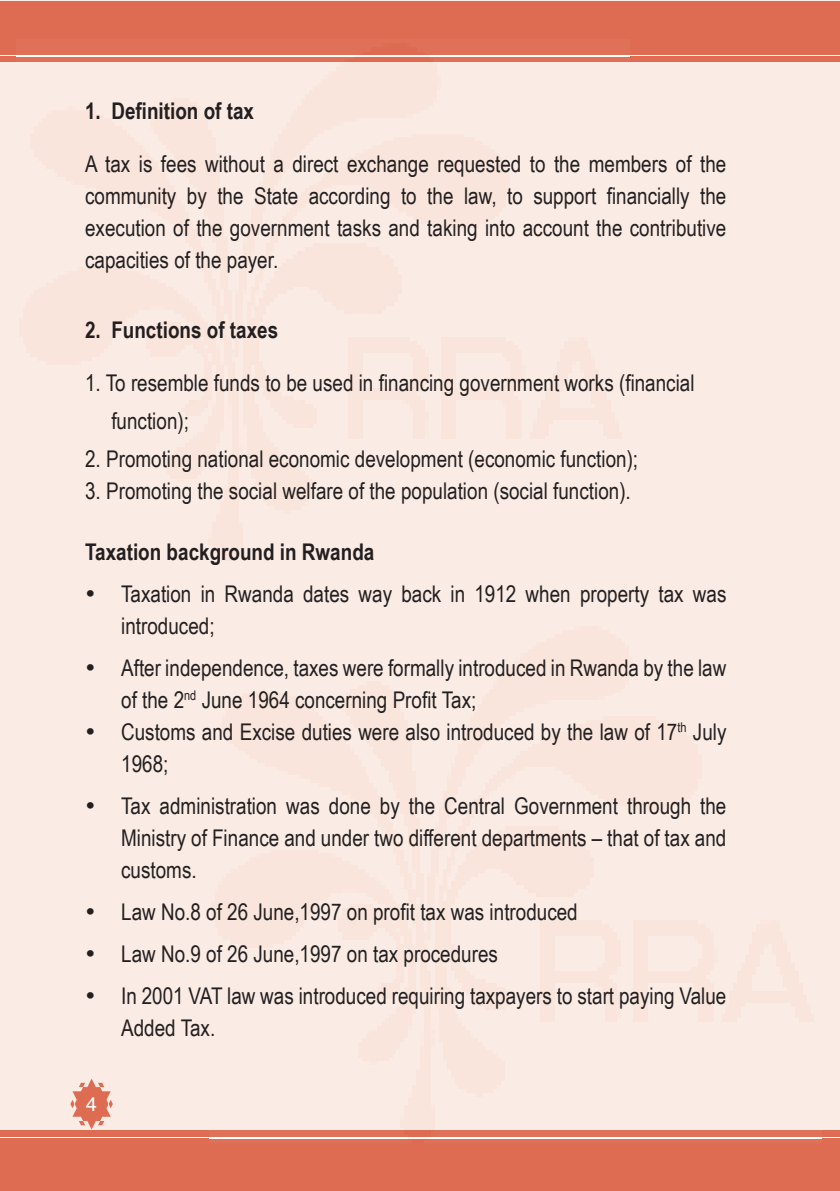
<style>
.page{position:relative;width:840px;height:1191px;background:#fff}
.page>*{position:absolute;margin:0;border:0;box-sizing:border-box;transform-origin:0 0}
.t1{font:23px/32px "Arial Narrow";color:#231f20}
.t2{font:700 23px "Arial Narrow";color:#231f20}
.t3{font:20px "Helvetica";color:#fff}
</style>
<div class="page">
<div style="left:0;top:0;width:839px;height:1130px;background:#faebe4"></div>
<svg style="left:70px;top:1078px;width:43px;height:51px;background:#eaa695"></svg>
<div style="left:0;top:1130px;width:839px;height:61px;background:#dd6c53"></div>
<div style="left:0;top:1px;width:839px;height:61px;background:#dd6c53"></div>
<hr style="left:0;top:1137px;width:839px;height:1px;background:#fff">
<hr style="left:0;top:55px;width:839px;height:1px;background:#fff">
<img style="left:17px;top:55px;width:612px;height:505px">
<img style="left:209px;top:622px;width:612px;height:517px">
<img style="left:209px;top:1137px;width:612px;height:1px">
<p class="t2" style="left:85px;top:93px;width:170px">1. Definition of tax</p>
<p class="t1" style="left:85px;top:147px;width:642px;text-align:justify">A tax is fees without a direct exchange requested to the members of the community by the State according to the law, to support financially the execution of the government tasks and taking into account the contributive capacities of the payer.</p>
<p class="t2" style="left:85px;top:312px;width:194px">2. Functions of taxes</p>
<p class="t1" style="left:111px;top:363px;width:584px;line-height:37.6px;text-indent:-26px">1. To resemble funds to be used in financing government works (financial function);</p>
<p class="t1" style="left:85px;top:441px;width:554px">2. Promoting national economic development (economic function);</p>
<p class="t1" style="left:85px;top:473px;width:547px">3. Promoting the social welfare of the population (social function).</p>
<p class="t2" style="left:85px;top:534px;width:290px">Taxation background in Rwanda</p>
<p class="t1" style="left:121px;top:577px;width:606px;text-indent:-36px">• Taxation in Rwanda dates way back in 1912 when property tax was introduced;</p>
<p class="t1" style="left:121px;top:651px;width:606px;text-indent:-36px">• After independence, taxes were formally introduced in Rwanda by the law of the 2<sup>nd</sup> June 1964 concerning Profit Tax;</p>
<p class="t1" style="left:121px;top:715px;width:606px;text-indent:-36px">• Customs and Excise duties were also introduced by the law of 17<sup>th</sup> July<br>1968;</p>
<p class="t1" style="left:121px;top:789px;width:606px;text-align:justify;text-indent:-36px">• Tax administration was done by the Central Government through the Ministry of Finance and under two different departments – that of tax and customs.</p>
<p class="t1" style="left:85px;top:895px;width:494px">• Law No.8 of 26 June,1997 on profit tax was introduced</p>
<p class="t1" style="left:85px;top:937px;width:414px">• Law No.9 of 26 June,1997 on tax procedures</p>
<p class="t1" style="left:121px;top:979px;width:606px;text-indent:-36px">• In 2001 VAT law was introduced requiring taxpayers to start paying Value<br>Added Tax.</p>
<p class="t3" style="left:86px;top:1088px;width:13px">4</p>
</div>
